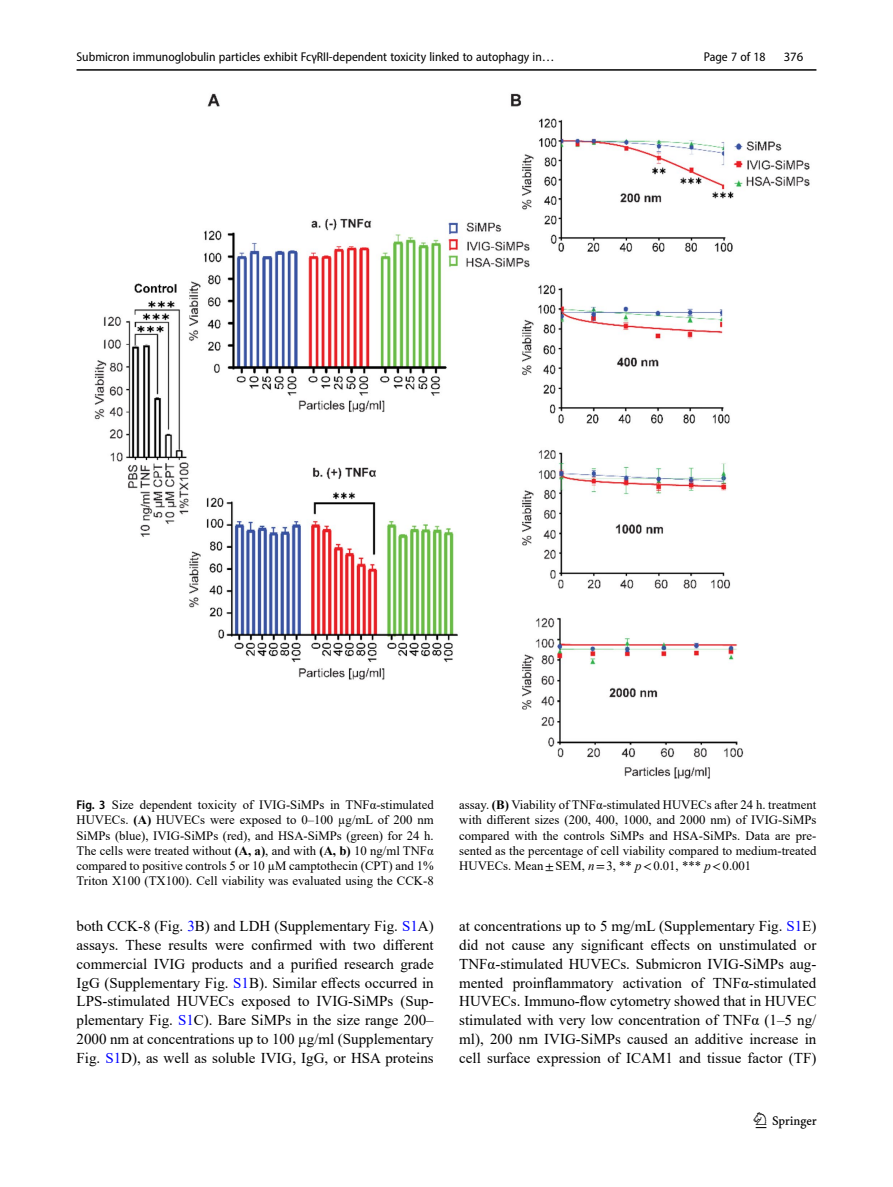
<style>
.page{position:relative;width:893px;height:1187px;background:#fff}
.page>*{position:absolute;margin:0;border:0;box-sizing:border-box;transform-origin:0 0}
.t1{font:22.5px "Springnew";color:#000}
.Body_Text{font:15px/18.8px "Times New Roman";color:#000;text-align:justify}
.Figure_Caption{font:12.75px/15px "Times New Roman";color:#000;text-align:justify}
.t2{font:semi-condensed 12.75px "Myriad Pro";color:#000}
.t3{font:12.75px "Myriad Pro";color:#000}
.s1{font-family:"Myriad Pro";font-weight:600;font-stretch:semi-condensed}
.s2{font-weight:700}
.s3{font-family:"STIX"}
.s4{font-style:italic}
.s5{color:#00f}
</style>
<div class="page">
<hr style="left:77px;top:69px;width:739px;height:2px;background:#000">
<img style="left:94px;top:93px;width:716px;height:686px">
<p class="t2" style="left:77px;top:49px;width:480px">Submicron immunoglobulin particles exhibit FcγRII-dependent toxicity linked to autophagy in…</p>
<p class="t2" style="left:704px;top:49px;width:63px">Page 7 of 18</p>
<p class="t3" style="left:784px;top:48px;width:21px">376</p>
<p class="Figure_Caption" style="left:77px;top:797px;width:359px"><span class="s1">Fig. 3</span> Size dependent toxicity of IVIG-SiMPs in TNFα-stimulated HUVECs. <span class="s2">(A)</span> HUVECs were exposed to 0–100 µg/mL of 200 nm SiMPs (blue), IVIG-SiMPs (red), and HSA-SiMPs (green) for 24 h.<br>The cells were treated without <span class="s2">(A, a)</span>, and with <span class="s2">(A, b)</span> 10 ng/ml TNFα compared to positive controls 5 or 10 µM camptothecin (CPT) and 1% Triton X100 (TX100). Cell viability was evaluated using the CCK-8</p>
<p class="Figure_Caption" style="left:459px;top:797px;width:359px">assay. <span class="s2">(B)</span> Viability of TNFα-stimulated HUVECs after 24 h. treatment with different sizes (200, 400, 1000, and 2000 nm) of IVIG-SiMPs compared with the controls SiMPs and HSA-SiMPs. Data are pre&shy;sented as the percentage of cell viability compared to medium-treated HUVECs. Mean<span class="s3">±</span>SEM, <span class="s4">n</span><span class="s3">=</span>3, ** <span class="s4">p</span><span class="s3">&lt;</span>0.01, *** <span class="s4">p</span><span class="s3">&lt;</span>0.001</p>
<p class="Body_Text" style="left:77px;top:916px;width:359px">both CCK-8 (Fig. <span class="s5">3</span>B) and LDH (Supplementary Fig. <span class="s5">S1</span>A) assays. These results were confirmed with two different commercial IVIG products and a purified research grade IgG (Supplementary Fig. <span class="s5">S1</span>B). Similar effects occurred in LPS-stimulated HUVECs exposed to IVIG-SiMPs (Sup&shy;plementary Fig. <span class="s5">S1</span>C). Bare SiMPs in the size range 200– 2000 nm at concentrations up to 100 µg/ml (Supplementary Fig. <span class="s5">S1</span>D), as well as soluble IVIG, IgG, or HSA proteins</p>
<p class="Body_Text" style="left:459px;top:916px;width:359px">at concentrations up to 5 mg/mL (Supplementary Fig. <span class="s5">S1</span>E) did not cause any significant effects on unstimulated or TNFα-stimulated HUVECs. Submicron IVIG-SiMPs aug&shy;mented proinflammatory activation of TNFα-stimulated HUVECs. Immuno-flow cytometry showed that in HUVEC stimulated with very low concentration of TNFα (1–5 ng/ ml), 200 nm IVIG-SiMPs caused an additive increase in cell surface expression of ICAM1 and tissue factor (TF)</p>
<h1 class="t1" style="left:756px;top:1107px;width:63px">1 3</h1>
</div>
